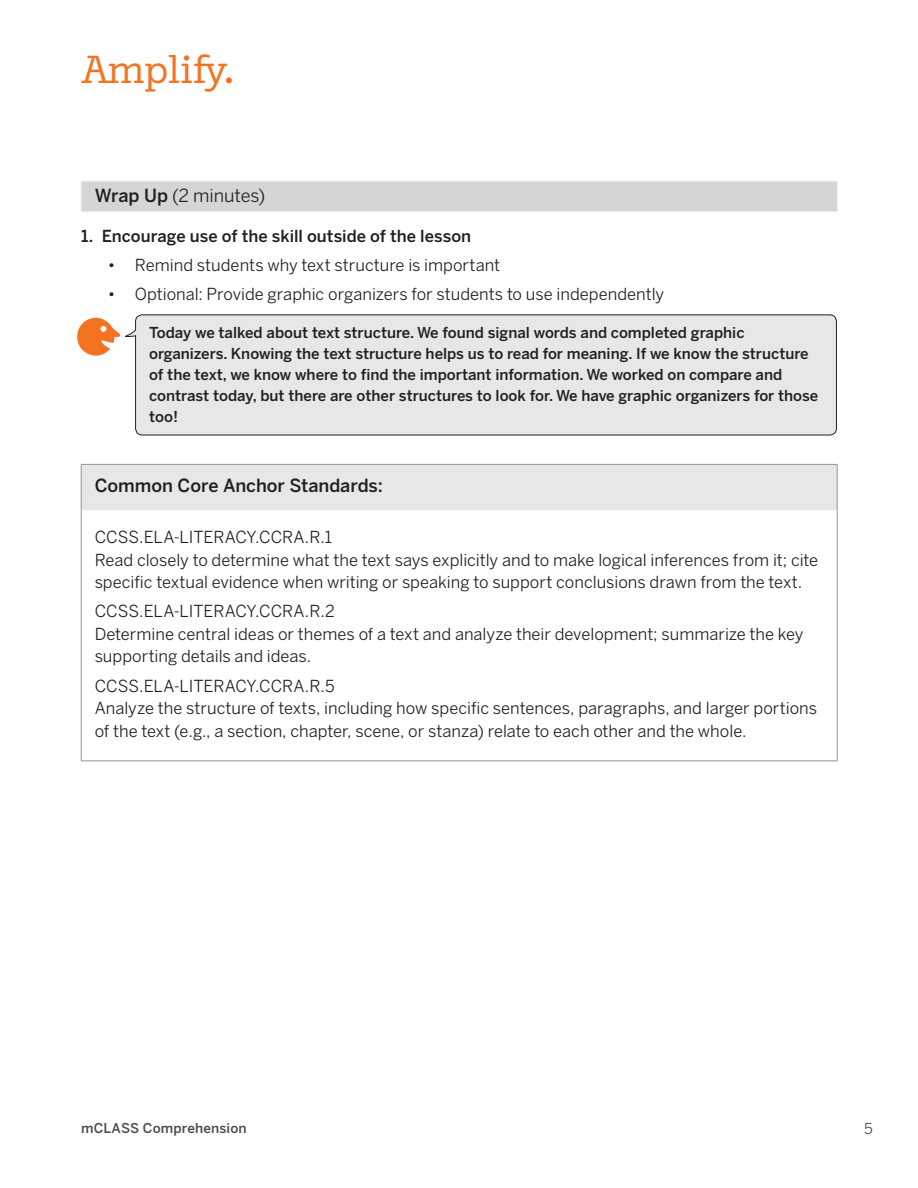
<style>
.page{position:relative;width:918px;height:1188px;background:#fff}
.page>*{position:absolute;margin:0;border:0;box-sizing:border-box;transform-origin:0 0}
.t1{font:39px "Amplify";color:#f47321}
.t2{font:500 18px "Benton Sans";letter-spacing:-.005em;color:#231f20}
.t3{font:18px "Benton Sans";letter-spacing:-.005em;color:#231f20}
.t4{font:16.5px/22.5px "Benton Sans";color:#231f20}
.t5{font:500 16.5px "Benton Sans";color:#231f20}
.t6{font:500 15px/21px "Benton Sans";color:#231f20}
.t7{font:15px "Benton Sans";color:#4b4c4d}
.t8{font:500 13.5px "Benton Sans";letter-spacing:.01em;color:#4b4c4d}
.s1{font-weight:500}
</style>
<div class="page">
<div style="left:81px;top:181px;width:756px;height:31px;background:#d4d5d7"></div>
<hr style="left:81px;top:181px;width:756px;height:1px;background:#e8e9ea">
<hr style="left:81px;top:181px;width:1px;height:30px;background:#e8e9ea">
<hr style="left:837px;top:181px;width:1px;height:30px;background:#e8e9ea">
<hr style="left:81px;top:211px;width:756px;height:1px;background:#e8e9ea">
<div style="left:81px;top:464px;width:756px;height:46px;background:#e6e7e9"></div>
<hr style="left:81px;top:510px;width:756px;height:1px;background:#e8e9ea">
<hr style="left:81px;top:464px;width:756px;height:1px;background:#939598">
<hr style="left:81px;top:465px;width:1px;height:45px;background:#939598">
<hr style="left:837px;top:465px;width:1px;height:45px;background:#939598">
<hr style="left:81px;top:510px;width:1px;height:251px;background:#939598">
<hr style="left:837px;top:510px;width:1px;height:251px;background:#939598">
<hr style="left:81px;top:761px;width:756px;height:1px;background:#939598">
<div style="left:125px;top:314px;width:712px;height:121px;background:#e6e7e9"></div>
<img style="left:77px;top:318px;width:43px;height:38px">
<h1 class="t1" style="left:81px;top:46px;width:155px">¬.</h1>
<p class="t3" style="left:95px;top:185px;width:172px"><span class="s1">Wrap Up</span> (2 minutes)</p>
<p class="t5" style="left:81px;top:226px;width:392px">1. Encourage use of the skill outside of the lesson</p>
<p class="t4" style="left:108px;top:254px;width:394px">• Remind students why text structure is important</p>
<p class="t4" style="left:108px;top:283px;width:558px">• Optional: Provide graphic organizers for students to use independently</p>
<p class="t6" style="left:149px;top:322px;width:671px">Today we talked about text structure. We found signal words and completed graphic organizers. Knowing the text structure helps us to read for meaning. If we know the structure of the text, we know where to find the important information. We worked on compare and contrast today, but there are other structures to look for. We have graphic organizers for those too!</p>
<p class="t2" style="left:95px;top:474px;width:290px">Common Core Anchor Standards:</p>
<p class="t4" style="left:95px;top:526px;width:725px">CCSS.ELA-LITERACY.CCRA.R.1<br>Read closely to determine what the text says explicitly and to make logical inferences from it; cite specific textual evidence when writing or speaking to support conclusions drawn from the text.</p>
<p class="t4" style="left:95px;top:600px;width:711px">CCSS.ELA-LITERACY.CCRA.R.2<br>Determine central ideas or themes of a text and analyze their development; summarize the key supporting details and ideas.</p>
<p class="t4" style="left:95px;top:674px;width:724px">CCSS.ELA-LITERACY.CCRA.R.5<br>Analyze the structure of texts, including how specific sentences, paragraphs, and larger portions of the text (e.g., a section, chapter, scene, or stanza) relate to each other and the whole.</p>
<p class="t8" style="left:81px;top:1120px;width:167px">mCLASS Comprehension</p>
<p class="t7" style="left:864px;top:1120px;width:10px">5</p>
</div>
